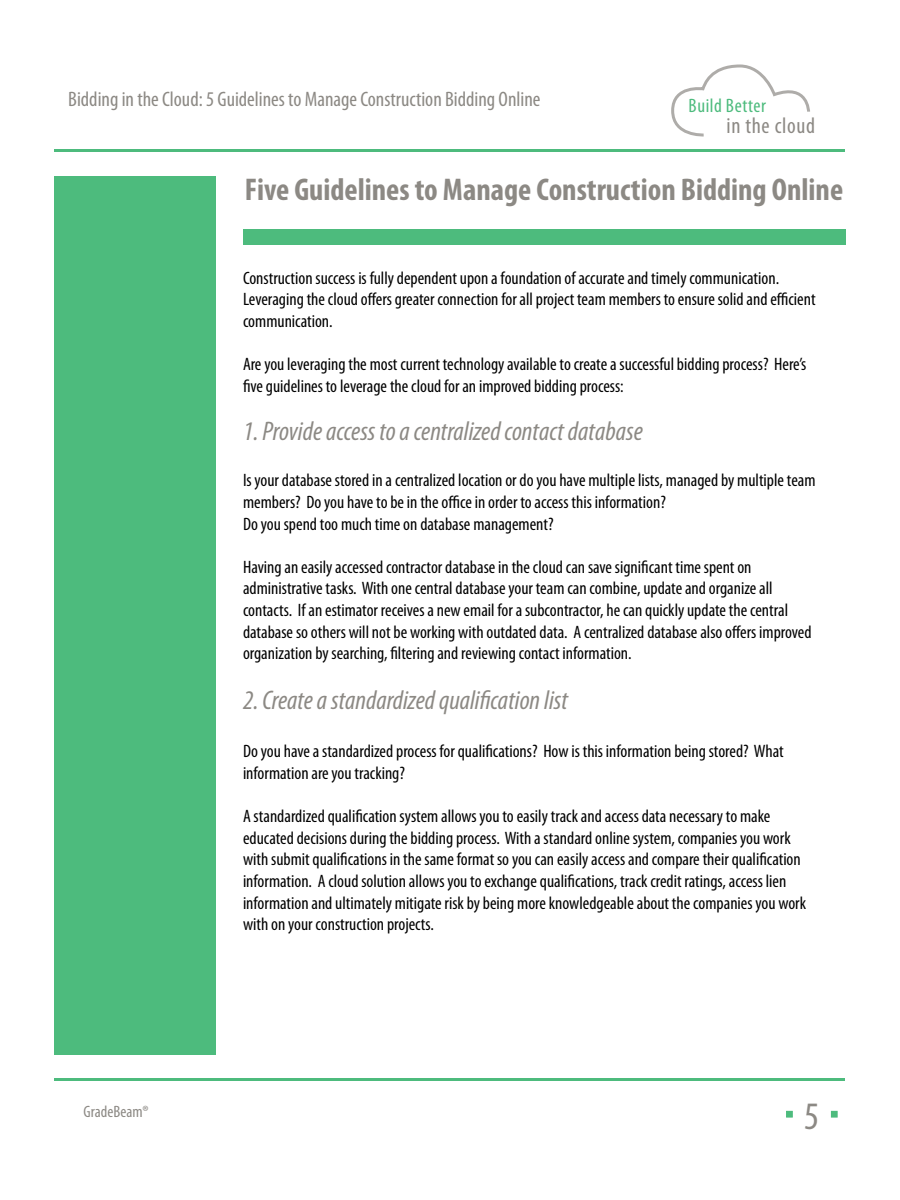
<style>
.page{position:relative;width:900px;height:1200px;background:#fff}
.page>*{position:absolute;margin:0;border:0;box-sizing:border-box;transform-origin:0 0}
.t1{font:condensed 39px "Myriad Pro";color:#8c8984}
.t2{font:700 condensed 31.5px "Myriad Pro";color:#8c8984}
.t3{font:italic condensed 27px "Myriad Pro";color:#8c8984}
.t4{font:condensed 22.5px "Myriad Pro";letter-spacing:.03em;color:#8c8984}
.t5{font:condensed 21px "Myriad Pro";color:#8c8984}
.t6{font:condensed 19.5px "Myriad Pro";letter-spacing:.03em;color:#4dbb7d}
.t7{font:condensed 18px/21.6px "Myriad Pro";color:#000}
.t8{font:condensed 16.5px "Myriad Pro";color:#8c8984}
</style>
<div class="page">
<svg style="left:671px;top:64px;width:139px;height:73px"></svg>
<div style="left:54px;top:176px;width:162px;height:879px;background:#4dbb7d"></div>
<hr style="left:54px;top:1078px;width:791px;height:3px;background:#4dbb7d">
<div style="left:243px;top:230px;width:603px;height:15px;background:#4dbb7d"></div>
<div style="left:786px;top:1111px;width:7px;height:7px;background:#4dbb7d;border:1px solid #4dbb7d"></div>
<div style="left:831px;top:1111px;width:7px;height:7px;background:#4dbb7d;border:1px solid #4dbb7d"></div>
<hr style="left:54px;top:150px;width:791px;height:2px;background:#4dbb7d">
<p class="t5" style="left:68px;top:86px;width:474px">Bidding in the Cloud: 5 Guidelines to Manage Construction Bidding Online</p>
<p class="t6" style="left:689px;top:94px;width:79px">Build Better</p>
<p class="t4" style="left:727px;top:112px;width:90px">in the cloud</p>
<h2 class="t2" style="left:245px;top:170px;width:600px">Five Guidelines to Manage Construction Bidding Online</h2>
<p class="t8" style="left:84px;top:1101px;width:67px">GradeBeam®</p>
<p class="t7" style="left:243px;top:267px;width:574px">Construction success is fully dependent upon a foundation of accurate and timely communication.<br>Leveraging the cloud offers greater connection for all project team members to ensure solid and efficient communication.</p>
<p class="t7" style="left:243px;top:353px;width:565px">Are you leveraging the most current technology available to create a successful bidding process? Here’s five guidelines to leverage the cloud for an improved bidding process:</p>
<h3 class="t3" style="left:243px;top:415px;width:401px">1. Provide access to a centralized contact database</h3>
<p class="t7" style="left:243px;top:469px;width:574px">Is your database stored in a centralized location or do you have multiple lists, managed by multiple team members? Do you have to be in the office in order to access this information?<br>Do you spend too much time on database management?</p>
<p class="t7" style="left:243px;top:556px;width:570px">Having an easily accessed contractor database in the cloud can save significant time spent on administrative tasks. With one central database your team can combine, update and organize all contacts. If an estimator receives a new email for a subcontractor, he can quickly update the central database so others will not be working with outdated data. A centralized database also offers improved organization by searching, filtering and reviewing contact information.</p>
<h3 class="t3" style="left:243px;top:684px;width:326px">2. Create a standardized qualification list</h3>
<p class="t7" style="left:243px;top:740px;width:542px">Do you have a standardized process for qualifications? How is this information being stored? What information are you tracking?</p>
<p class="t7" style="left:243px;top:805px;width:565px">A standardized qualification system allows you to easily track and access data necessary to make educated decisions during the bidding process. With a standard online system, companies you work with submit qualifications in the same format so you can easily access and compare their qualification information. A cloud solution allows you to exchange qualifications, track credit ratings, access lien information and ultimately mitigate risk by being more knowledgeable about the companies you work with on your construction projects.</p>
<h1 class="t1" style="left:804px;top:1092px;width:17px">5</h1>
</div>
